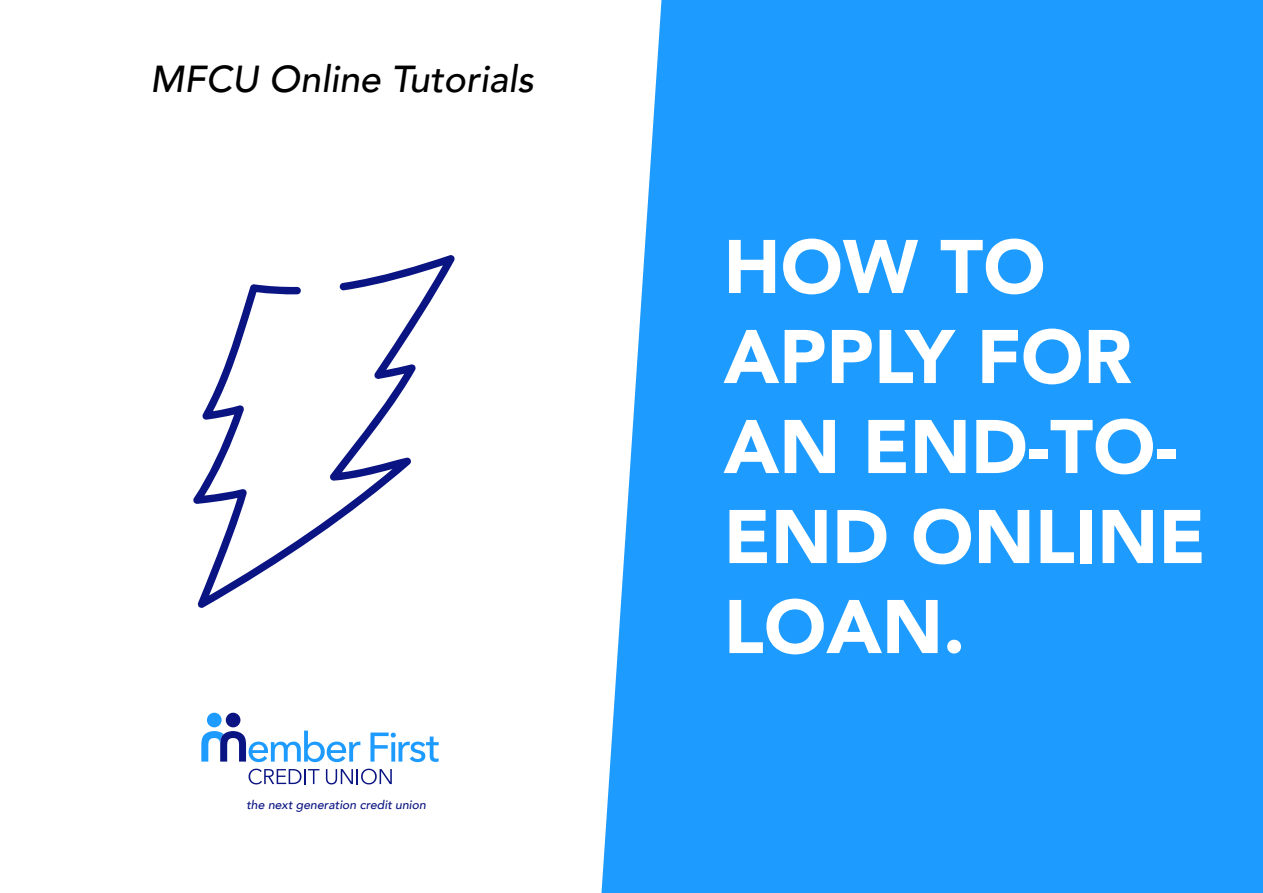
<style>
.page{position:relative;width:1263px;height:893px;background:#fff}
.page>*{position:absolute;margin:0;border:0;box-sizing:border-box;transform-origin:0 0}
.t1{font:900 75px/90px "Avenir";color:#fff}
.t2{font:italic 500 37.5px "Avenir";color:#000}
.t3{font:italic 500 12.3px "Avenir";color:#0a1482}
</style>
<div class="page">
<div style="left:601px;top:0;width:662px;height:893px;background:#1e9bff"></div>
<svg style="left:370px;top:732px;width:69px;height:30px"></svg>
<div style="left:207px;top:713px;width:15px;height:14px;background:#1e9bff;border-radius:50%"></div>
<div style="left:226px;top:713px;width:14px;height:14px;background:#0a1482;border-radius:50%"></div>
<svg style="left:249px;top:769px;width:70px;height:15px"></svg>
<svg style="left:326px;top:769px;width:66px;height:15px"></svg>
<svg style="left:201px;top:731px;width:159px;height:31px"></svg>
<svg style="left:193px;top:255px;width:262px;height:353px"></svg>
<p class="t2" style="left:150px;top:56px;width:385px">MFCU Online Tutorials</p>
<p class="t3" style="left:246px;top:797px;width:181px">the next generation credit union</p>
<p class="t1" style="left:724px;top:220px;width:483px">HOW TO<br>APPLY FOR<br>AN END-TO-<br>END ONLINE<br>LOAN.</p>
</div>
